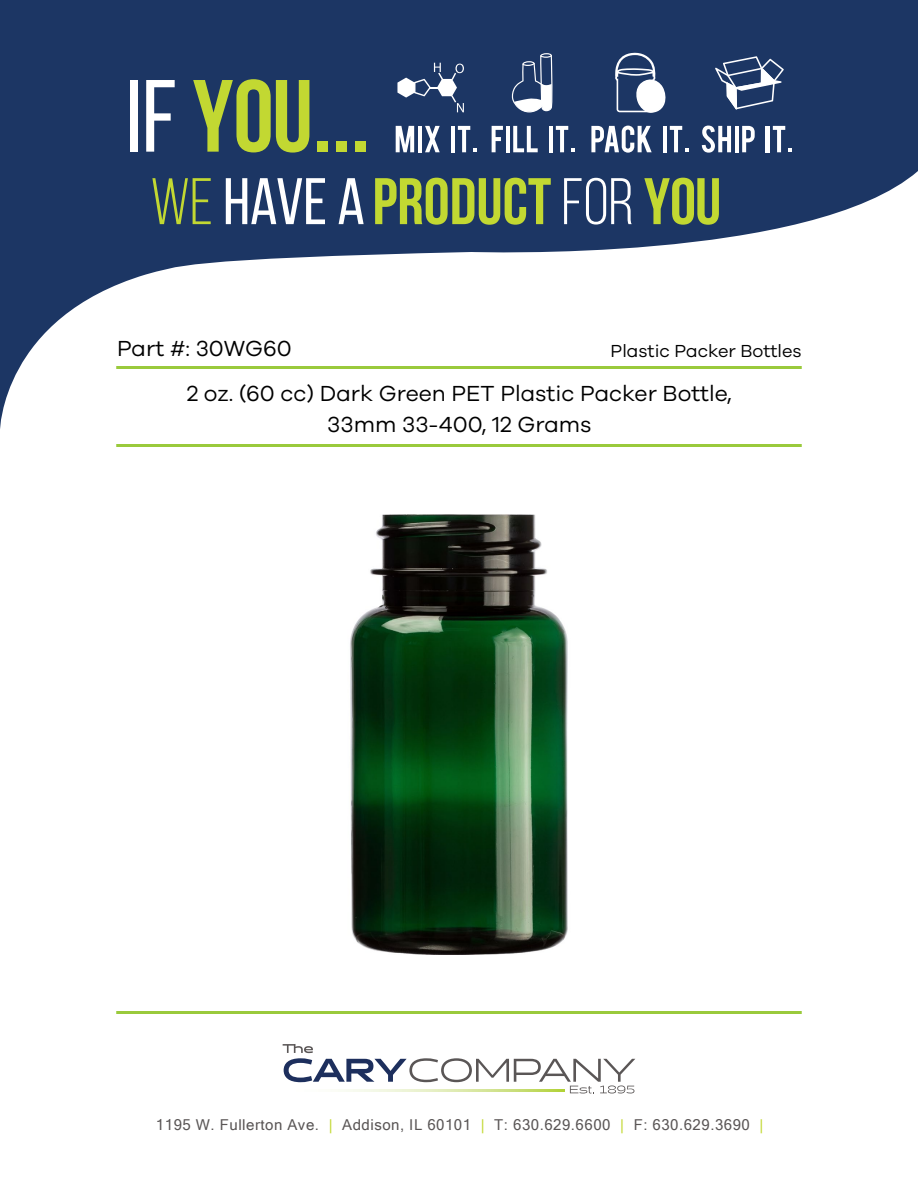
<style>
.page{position:relative;width:918px;height:1188px;background:#fff}
.page>*{position:absolute;margin:0;border:0;box-sizing:border-box;transform-origin:0 0}
.t1{font:22.5px/44.5px "Galano Grotesque";color:#000}
.t2{font:18px "Galano Grotesque";color:#000}
.t3{font:15px "Microsoft Sans Serif";letter-spacing:.035em;color:#5a5656}
.s1{color:#c2d832}
</style>
<div class="page">
<svg style="left:0;top:0;width:918px;height:429px;fill:#1c3664"></svg>
<div style="left:130px;top:80px;width:8px;height:72px;background:#fff"></div>
<svg style="left:146px;top:80px;width:29px;height:72px"></svg>
<svg style="left:193px;top:79px;width:116px;height:74px;background:#72894a"></svg>
<div style="left:317px;top:141px;width:11px;height:11px;background:#c2d832"></div>
<div style="left:336px;top:141px;width:11px;height:11px;background:#c2d832"></div>
<div style="left:355px;top:141px;width:11px;height:11px;background:#c2d832"></div>
<svg style="left:152px;top:178px;width:59px;height:46px;background:#496256"></svg>
<svg style="left:226px;top:178px;width:99px;height:46px"></svg>
<svg style="left:339px;top:178px;width:25px;height:46px"></svg>
<svg style="left:375px;top:178px;width:176px;height:47px;background:#748c49"></svg>
<svg style="left:564px;top:178px;width:68px;height:47px"></svg>
<svg style="left:644px;top:178px;width:75px;height:47px;background:#738b49"></svg>
<svg style="left:614px;top:52px;width:52px;height:61px"></svg>
<svg style="left:397px;top:63px;width:67px;height:49px"></svg>
<svg style="left:715px;top:56px;width:69px;height:53px"></svg>
<svg style="left:511px;top:53px;width:42px;height:60px"></svg>
<svg style="left:396px;top:126px;width:18px;height:26px"></svg>
<hr style="left:418px;top:126px;width:4px;height:26px;background:#fff">
<svg style="left:425px;top:126px;width:15px;height:26px"></svg>
<hr style="left:451px;top:126px;width:4px;height:26px;background:#fff">
<svg style="left:458px;top:126px;width:19px;height:26px"></svg>
<svg style="left:492px;top:126px;width:11px;height:26px"></svg>
<hr style="left:506px;top:126px;width:4px;height:26px;background:#fff">
<svg style="left:513px;top:126px;width:25px;height:26px"></svg>
<hr style="left:549px;top:126px;width:4px;height:26px;background:#fff">
<svg style="left:556px;top:126px;width:19px;height:26px"></svg>
<svg style="left:591px;top:126px;width:61px;height:27px"></svg>
<hr style="left:663px;top:126px;width:4px;height:26px;background:#fff">
<svg style="left:670px;top:126px;width:19px;height:26px"></svg>
<svg style="left:702px;top:126px;width:29px;height:27px"></svg>
<hr style="left:735px;top:126px;width:4px;height:26px;background:#fff">
<svg style="left:742px;top:126px;width:13px;height:26px"></svg>
<hr style="left:766px;top:126px;width:4px;height:26px;background:#fff">
<svg style="left:773px;top:126px;width:19px;height:26px"></svg>
<hr style="left:116px;top:366px;width:686px;height:3px;background:#9aca3c">
<hr style="left:116px;top:444px;width:686px;height:3px;background:#9aca3c">
<hr style="left:116px;top:1011px;width:686px;height:3px;background:#9aca3c">
<svg style="left:283px;top:1044px;width:352px;height:50px"></svg>
<img style="left:284px;top:1089px;width:281px;height:2px">
<img style="left:350px;top:515px;width:218px;height:440px">
<p class="t1" style="left:187px;top:326px;width:547px;text-indent:-70px">Part #: 30WG60<br>2 oz. (60 cc) Dark Green PET Plastic Packer Bottle,</p>
<p class="t1" style="left:327px;top:401px;width:266px">33mm 33-400, 12 Grams</p>
<p class="t2" style="left:611px;top:340px;width:193px">Plastic Packer Bottles</p>
<p class="t3" style="left:156px;top:1115px;width:609px">1195 W. Fullerton Ave. <span class="s1">|</span> Addison, IL 60101 <span class="s1">|</span> T: 630.629.6600 <span class="s1">|</span> F: 630.629.3690 <span class="s1">|</span></p>
</div>
